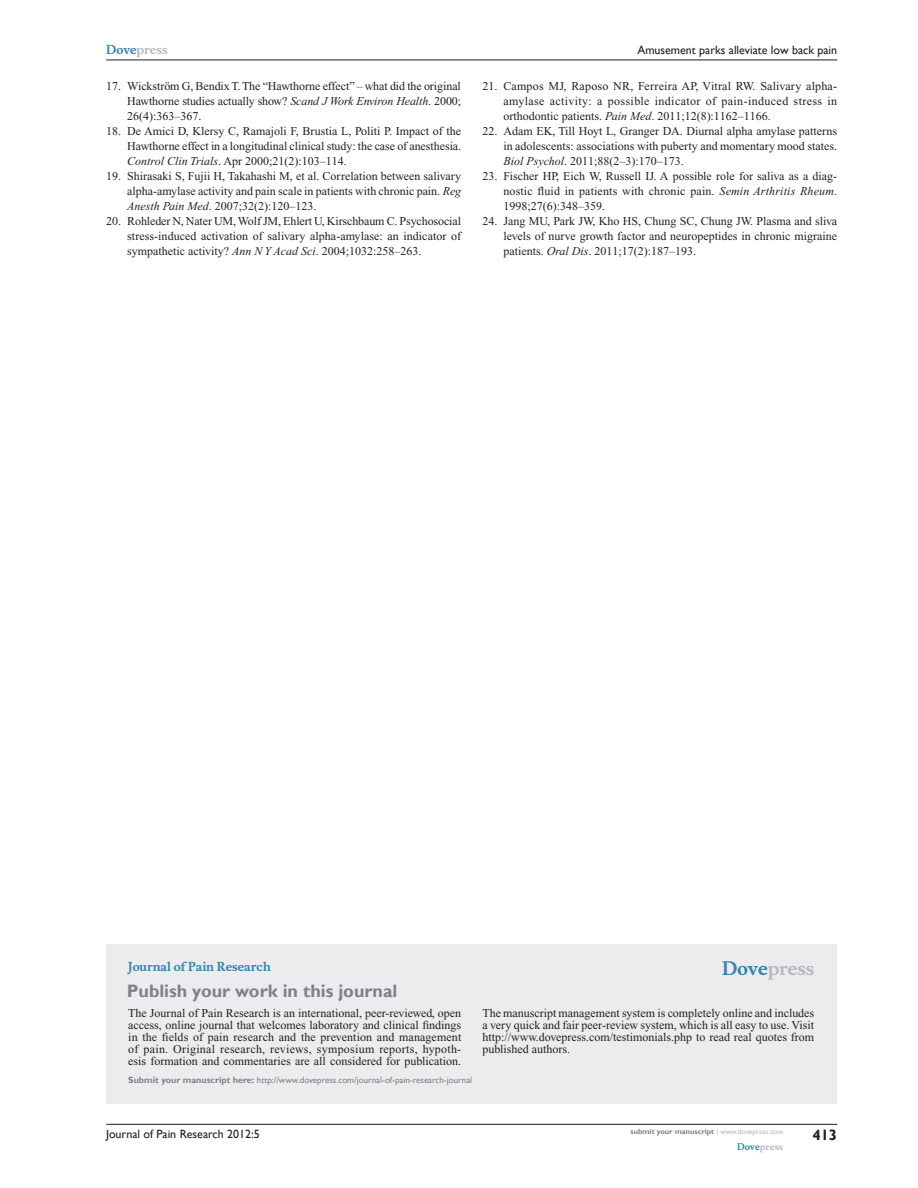
<style>
.page{position:relative;width:918px;height:1188px;background:#fff}
.page>*{position:absolute;margin:0;border:0;box-sizing:border-box;transform-origin:0 0}
.PromBx-H1{font:700 18px "Gill Sans";color:#808285}
.PromBx-Brand{font:700 18px "Musee";color:#b8b9bc}
.t1{font:700 15px "Gill Sans";color:#231f20}
.RefNL2{font:12px/15px "Times New Roman";color:#231f20;text-align:justify}
.PromBx-Tx{font:12px/12px "Times New Roman";color:#231f20;text-align:justify}
.t2{font:12px "Gill Sans";color:#231f20}
.PromBx-JrnlName{font:700 12px "Musee";color:#3485ae}
.t3{font:700 12px "Musee";color:#b8b9bc}
.PromBx-SubmitMssWebA{font:9px "Gill Sans";color:#808285}
.t4{font:700 9px "Musee";color:#b8b9bc}
.t5{font:700 7.5px "Gill Sans";color:#808285}
.s1{color:#3485ae}
.s2{font-style:italic}
.s3{font-weight:700}
.s4{font-weight:400;color:#b8b9bc}
</style>
<div class="page">
<div style="left:106px;top:944px;width:731px;height:159px;background:#ececee"></div>
<hr style="left:106px;top:1124px;width:731px;height:1px;background:#231f20">
<hr style="left:106px;top:60px;width:731px;height:1px;background:#231f20">
<p class="t3" style="left:106px;top:43px;width:63px"><span class="s1">Dove</span>press</p>
<p class="RefNL2" style="left:127px;top:79px;width:335px;text-indent:-21px">17. Wickström G, Bendix T. The “Hawthorne effect” – what did the original Hawthorne studies actually show? <span class="s2">Scand J Work Environ Health</span>. 2000; 26(4):363–367.</p>
<p class="RefNL2" style="left:127px;top:124px;width:335px;text-indent:-21px">18. De Amici D, Klersy C, Ramajoli F, Brustia L, Politi P. Impact of the Hawthorne effect in a longitudinal clinical study: the case of anesthesia.<br><span class="s2">Control Clin Trials</span>. Apr 2000;21(2):103–114.</p>
<p class="RefNL2" style="left:127px;top:169px;width:335px;text-indent:-21px">19. Shirasaki S, Fujii H, Takahashi M, et al. Correlation between salivary alpha-amylase activity and pain scale in patients with chronic pain. <span class="s2">Reg Anesth Pain Med</span>. 2007;32(2):120–123.</p>
<p class="RefNL2" style="left:127px;top:214px;width:335px;text-indent:-21px">20. Rohleder N, Nater UM, Wolf JM, Ehlert U, Kirschbaum C. Psychosocial stress-induced activation of salivary alpha-amylase: an indicator of sympathetic activity? <span class="s2">Ann N Y Acad Sci</span>. 2004;1032:258–263.</p>
<p class="t2" style="left:637px;top:43px;width:201px">Amusement parks alleviate low back pain</p>
<p class="RefNL2" style="left:503px;top:79px;width:335px;text-indent:-21px">21. Campos MJ, Raposo NR, Ferreira AP, Vitral RW. Salivary alpha&shy;amylase activity: a possible indicator of pain-induced stress in orthodontic patients. <span class="s2">Pain Med</span>. 2011;12(8):1162–1166.</p>
<p class="RefNL2" style="left:503px;top:124px;width:335px;text-indent:-21px">22. Adam EK, Till Hoyt L, Granger DA. Diurnal alpha amylase patterns in adolescents: associations with puberty and momentary mood states.<br><span class="s2">Biol Psychol</span>. 2011;88(2–3):170–173.</p>
<p class="RefNL2" style="left:503px;top:169px;width:335px;text-indent:-21px">23. Fischer HP, Eich W, Russell IJ. A possible role for saliva as a diag&shy;nostic fluid in patients with chronic pain. <span class="s2">Semin Arthritis Rheum</span>.<br>1998;27(6):348–359.</p>
<p class="RefNL2" style="left:503px;top:214px;width:335px;text-indent:-21px">24. Jang MU, Park JW, Kho HS, Chung SC, Chung JW. Plasma and sliva levels of nurve growth factor and neuropeptides in chronic migraine patients. <span class="s2">Oral Dis</span>. 2011;17(2):187–193.</p>
<p class="PromBx-JrnlName" style="left:128px;top:959px;width:144px">Journal of Pain Research</p>
<p class="PromBx-H1" style="left:127px;top:980px;width:272px">Publish your work in this journal</p>
<p class="PromBx-Brand" style="left:722px;top:958px;width:94px"><span class="s1">Dove</span>press</p>
<p class="PromBx-Tx" style="left:128px;top:1007px;width:335px">The Journal of Pain Research is an international, peer-reviewed, open access, online journal that welcomes laboratory and clinical findings in the fields of pain research and the prevention and management of pain. Original research, reviews, symposium reports, hypoth&shy;esis formation and commentaries are all considered for publication.</p>
<p class="PromBx-Tx" style="left:482px;top:1007px;width:333px">The manuscript management system is completely online and includes a very quick and fair peer-review system, which is all easy to use. Visit http://www.dovepress.com/testimonials.php to read real quotes from published authors.</p>
<p class="PromBx-SubmitMssWebA" style="left:128px;top:1075px;width:345px"><span class="s3">Submit your manuscript here:</span> http://www.dovepress.com/journal-of-pain-research-journal</p>
<p class="t2" style="left:106px;top:1127px;width:155px">Journal of Pain Research 2012:5</p>
<p class="t5" style="left:631px;top:1127px;width:154px">submit your manuscript <span class="s4">| www.dovepress.com</span></p>
<p class="t4" style="left:737px;top:1141px;width:48px"><span class="s1">Dove</span>press</p>
<p class="t1" style="left:812px;top:1126px;width:26px">413</p>
</div>
